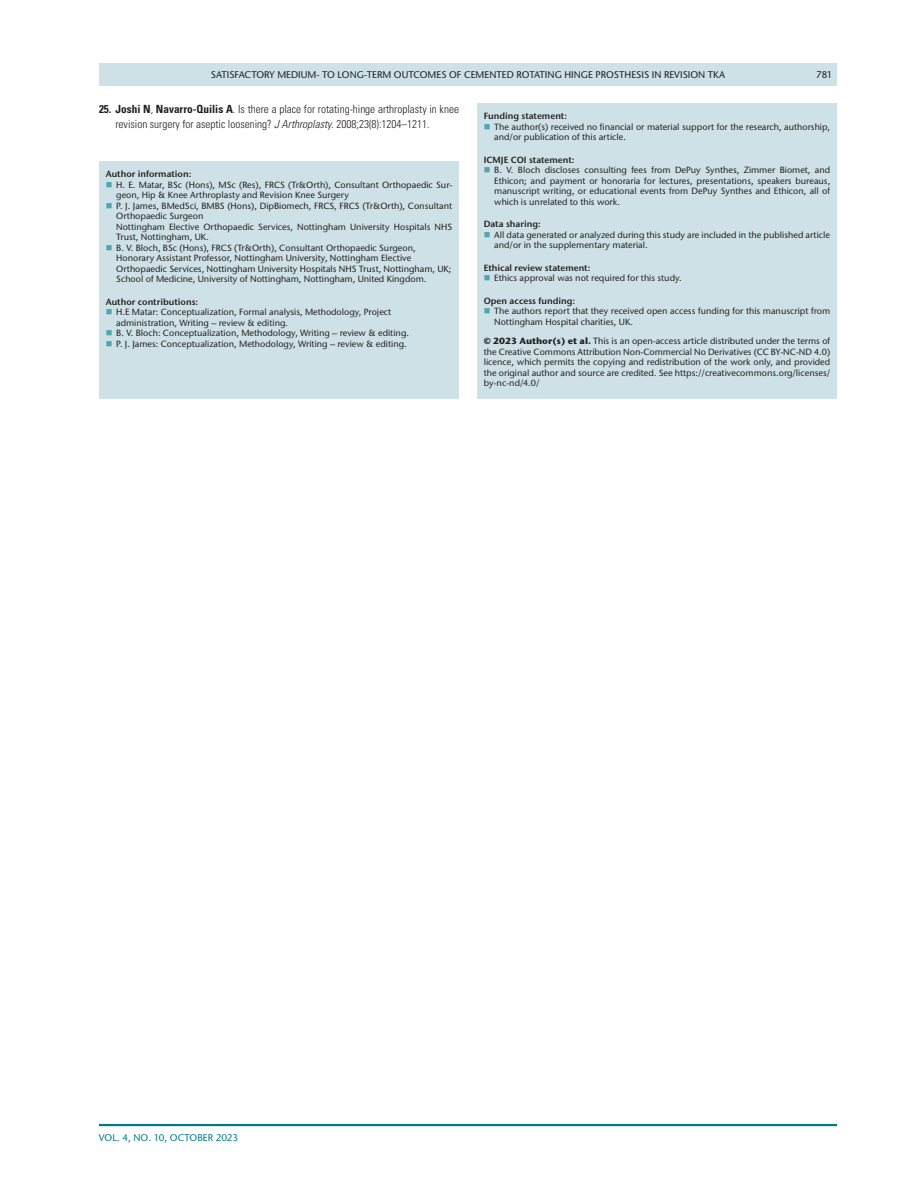
<style>
.page{position:relative;width:918px;height:1188px;background:#fff}
.page>*{position:absolute;margin:0;border:0;box-sizing:border-box;transform-origin:0 0}
.t1{font:300 condensed 11.25px/14.2px "Univers LT Std";color:#231f20}
.t2{font:500 9.75px "Stone Sans ITC Pro";color:#231f20}
.t3{font:500 9.75px "Stone Sans ITC Pro";color:#007c89}
.t4{font:500 9px/10.5px "Stone Sans ITC Pro";color:#231f20}
.t5{font:600 9px "Stone Sans ITC Pro";color:#231f20}
.s1{font-weight:700}
.s2{font-style:italic}
</style>
<div class="page">
<hr style="left:99px;top:1124px;width:738px;height:2px;background:#007c89">
<div style="left:99px;top:63px;width:738px;height:23px;background:#cee1e6"></div>
<div style="left:99px;top:161px;width:360px;height:238px;background:#cee1e6"></div>
<div style="left:477px;top:104px;width:360px;height:295px;background:#cee1e6"></div>
<p class="t2" style="left:211px;top:68px;width:516px">SATISFACTORY MEDIUM- TO LONG-TERM OUTCOMES OF CEMENTED ROTATING HINGE PROSTHESIS IN REVISION TKA</p>
<p class="t2" style="left:816px;top:68px;width:18px">781</p>
<p class="t5" style="left:484px;top:110px;width:85px">Funding statement:</p>
<p class="t4" style="left:494px;top:121px;width:337px">The author(s) received no financial or material support for the research, authorship, and/or publication of this article.</p>
<p class="t5" style="left:484px;top:154px;width:92px">ICMJE COI statement:</p>
<p class="t4" style="left:494px;top:165px;width:338px;text-align:justify">B. V. Bloch discloses consulting fees from DePuy Synthes, Zimmer Biomet, and Ethicon; and payment or honoraria for lectures, presentations, speakers bureaus, manuscript writing, or educational events from DePuy Synthes and Ethicon, all of which is unrelated to this work.</p>
<p class="t5" style="left:484px;top:218px;width:59px">Data sharing:</p>
<p class="t4" style="left:494px;top:229px;width:337px">All data generated or analyzed during this study are included in the published article and/or in the supplementary material.</p>
<p class="t5" style="left:484px;top:262px;width:108px">Ethical review statement:</p>
<p class="t4" style="left:494px;top:273px;width:189px">Ethics approval was not required for this study.</p>
<p class="t5" style="left:484px;top:295px;width:93px">Open access funding:</p>
<p class="t4" style="left:494px;top:306px;width:337px">The authors report that they received open access funding for this manuscript from<br>Nottingham Hospital charities, UK.</p>
<p class="t4" style="left:484px;top:336px;width:348px;text-align:justify"><span class="s1">© 2023 Author(s) et al.</span> This is an open-access article distributed under the terms of the Creative Commons Attribution Non-Commercial No Derivatives (CC BY-NC-ND 4.0) licence, which permits the copying and redistribution of the work only, and provided the original author and source are credited. See https://creativecommons.org/licenses/ by-nc-nd/4.0/</p>
<p class="t1" style="left:116px;top:102px;width:345px;text-indent:-17px"><span class="s1">25. Joshi N</span>, <span class="s1">Navarro-Quilis A</span>. Is there a place for rotating-hinge arthroplasty in knee revision surgery for aseptic loosening? <span class="s2">J Arthroplasty</span>. 2008;23(8):1204–1211.</p>
<p class="t5" style="left:106px;top:168px;width:87px">Author information:</p>
<p class="t4" style="left:116px;top:179px;width:338px">H. E. Matar, BSc (Hons), MSc (Res), FRCS (Tr&amp;Orth), Consultant Orthopaedic Sur&shy;geon, Hip &amp; Knee Arthroplasty and Revision Knee Surgery<br>P. J. James, BMedSci, BMBS (Hons), DipBiomech, FRCS, FRCS (Tr&amp;Orth), Consultant Orthopaedic Surgeon<br>Nottingham Elective Orthopaedic Services, Nottingham University Hospitals NHS Trust, Nottingham, UK.<br>B. V. Bloch, BSc (Hons), FRCS (Tr&amp;Orth), Consultant Orthopaedic Surgeon, Honorary Assistant Professor, Nottingham University, Nottingham Elective Orthopaedic Services, Nottingham University Hospitals NHS Trust, Nottingham, UK; School of Medicine, University of Nottingham, Nottingham, United Kingdom.</p>
<p class="t5" style="left:106px;top:296px;width:94px">Author contributions:</p>
<p class="t4" style="left:116px;top:307px;width:294px">H.E Matar: Conceptualization, Formal analysis, Methodology, Project administration, Writing – review &amp; editing.<br>B. V. Bloch: Conceptualization, Methodology, Writing – review &amp; editing.<br>P. J. James: Conceptualization, Methodology, Writing – review &amp; editing.</p>
<p class="t3" style="left:99px;top:1132px;width:141px">VOL. 4, NO. 10, OCTOBER 2023</p>
</div>
